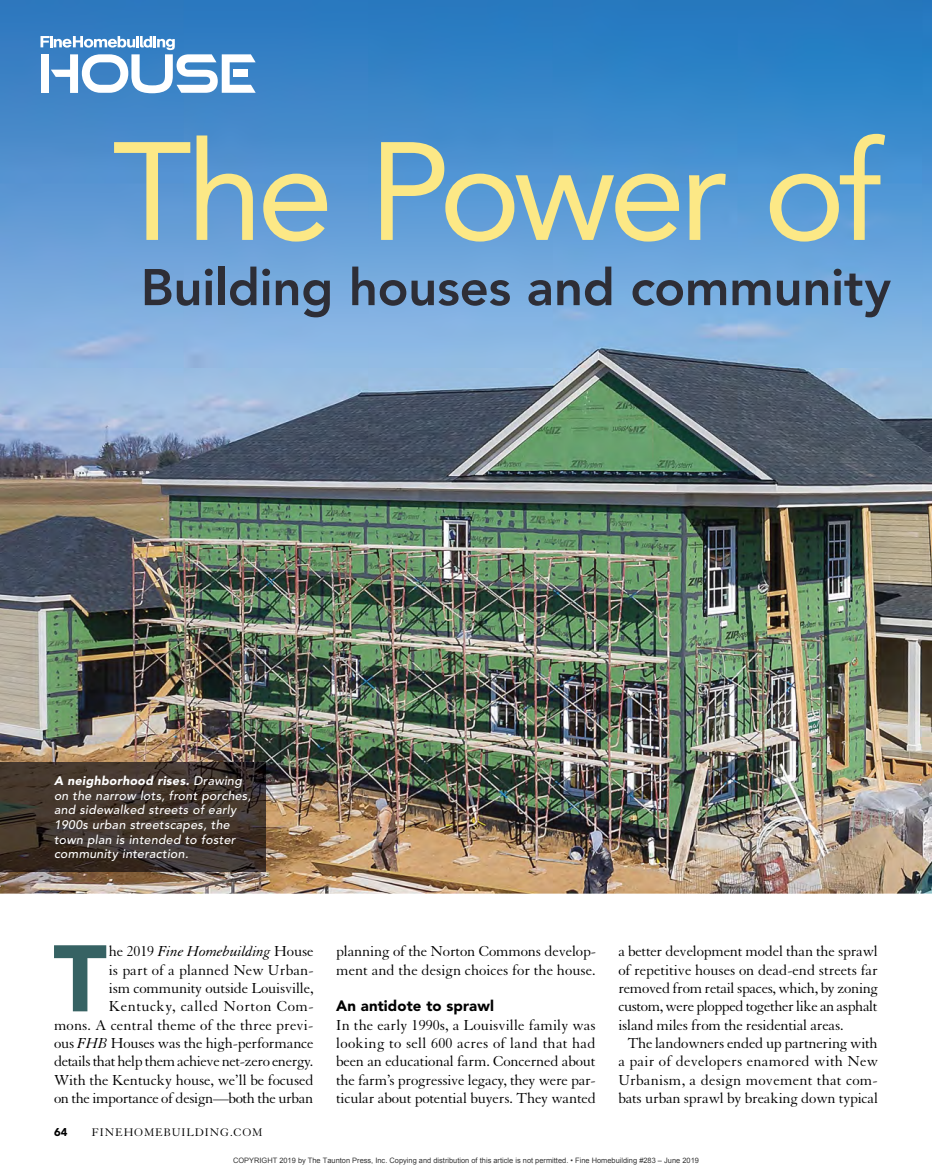
<style>
.page{position:relative;width:932px;height:1175px;background:#fff}
.page>*{position:absolute;margin:0;border:0;box-sizing:border-box;transform-origin:0 0}
.t1{font:138px "Avenir LT Std";letter-spacing:-.05em;color:#fce886}
.t2{font:900 93.3px "Avenir LT Std";color:#366263}
.t3{font:800 51px "Avenir LT Std";letter-spacing:-.01em;color:#2e2e36}
.t4{font:15.75px/18.3px "Granjon LT Std";letter-spacing:-.015em;color:#000;text-align:right}
.t5{font:15.75px "Granjon LT Std";letter-spacing:.01em;color:#000}
.t6{font:900 15px "Avenir LT Std";letter-spacing:.005em;color:#000}
.t7{font:italic 500 12.3px/14.7px "Avenir LT Std";letter-spacing:.02em;color:#fff}
.t8{font:12px "Granjon LT Std";letter-spacing:.07em;color:#000}
.t9{font:900 11.25px "Avenir LT Std";color:#000}
.t10{font:7.5px "Arial";color:rgb(0 0 0/.8)}
.s1{font-weight:900}
.s2{font-style:italic}
</style>
<div class="page">
<img style="left:0;top:0;width:932px;height:893px">
<svg style="left:40px;top:36px;width:216px;height:57px"></svg>
<div style="left:233px;top:70px;width:15px;height:7px;background:#fff"></div>
<img style="left:0;top:762px;width:266px;height:109px">
<p class="t1" style="left:112px;top:112px;width:770px">The Power of</p>
<p class="t3" style="left:141px;top:257px;width:751px">Building houses and community</p>
<p class="t7" style="left:54px;top:773px;width:199px"><span class="s1">A neighborhood rises.</span> Drawing on the narrow lots, front porches, and sidewalked streets of early<br>1900s urban streetscapes, the town plan is intended to foster community interaction.</p>
<p class="t2" style="left:53px;top:922px;width:55px">T</p>
<p class="t4" style="left:54px;top:942px;width:261px">he 2019 <span class="s2">Fine Homebuilding</span> House<br>is part of a planned New Urban-<br>ism community outside Louisville, Kentucky, called Norton Com-<br>mons. A central theme of the three previ&shy;ous <span class="s2">FHB</span> Houses was the high-performance details that help them achieve net-zero energy.<br>With the Kentucky house, we’ll be focused on the importance of design—both the urban</p>
<p class="t4" style="left:336px;top:942px;width:261px;text-align:left">planning of the Norton Commons develop&shy;ment and the design choices for the house.</p>
<p class="t6" style="left:336px;top:997px;width:159px">An antidote to sprawl</p>
<p class="t4" style="left:336px;top:1016px;width:261px;text-align:justify">In the early 1990s, a Louisville family was looking to sell 600 acres of land that had been an educational farm. Concerned about the farm’s progressive legacy, they were par&shy;ticular about potential buyers. They wanted</p>
<p class="t4" style="left:618px;top:942px;width:261px">a better development model than the sprawl</p>
<p class="t4" style="left:618px;top:961px;width:261px">of repetitive houses on dead-end streets far</p>
<p class="t4" style="left:618px;top:979px;width:261px">removed from retail spaces, which, by zoning</p>
<p class="t4" style="left:618px;top:997px;width:261px">custom, were plopped together like an asphalt</p>
<p class="t4" style="left:618px;top:1016px;width:227px">island miles from the residential areas.</p>
<p class="t4" style="left:627px;top:1034px;width:252px">The landowners ended up partnering with</p>
<p class="t5" style="left:618px;top:1053px;width:261px">a pair of developers enamored with New</p>
<p class="t5" style="left:618px;top:1071px;width:261px">Urbanism, a design movement that com-</p>
<p class="t4" style="left:618px;top:1089px;width:261px">bats urban sprawl by breaking down typical</p>
<p class="t9" style="left:54px;top:1125px;width:15px">64</p>
<p class="t8" style="left:92px;top:1126px;width:172px">FINeHOMeBUILDING.COM</p>
<p class="t10" style="left:233px;top:1155px;width:467px">COPYRIGHT 2019 by The Taunton Press, Inc. Copying and distribution of this article is not permitted. • Fine Homebuilding #283 – June 2019</p>
</div>
